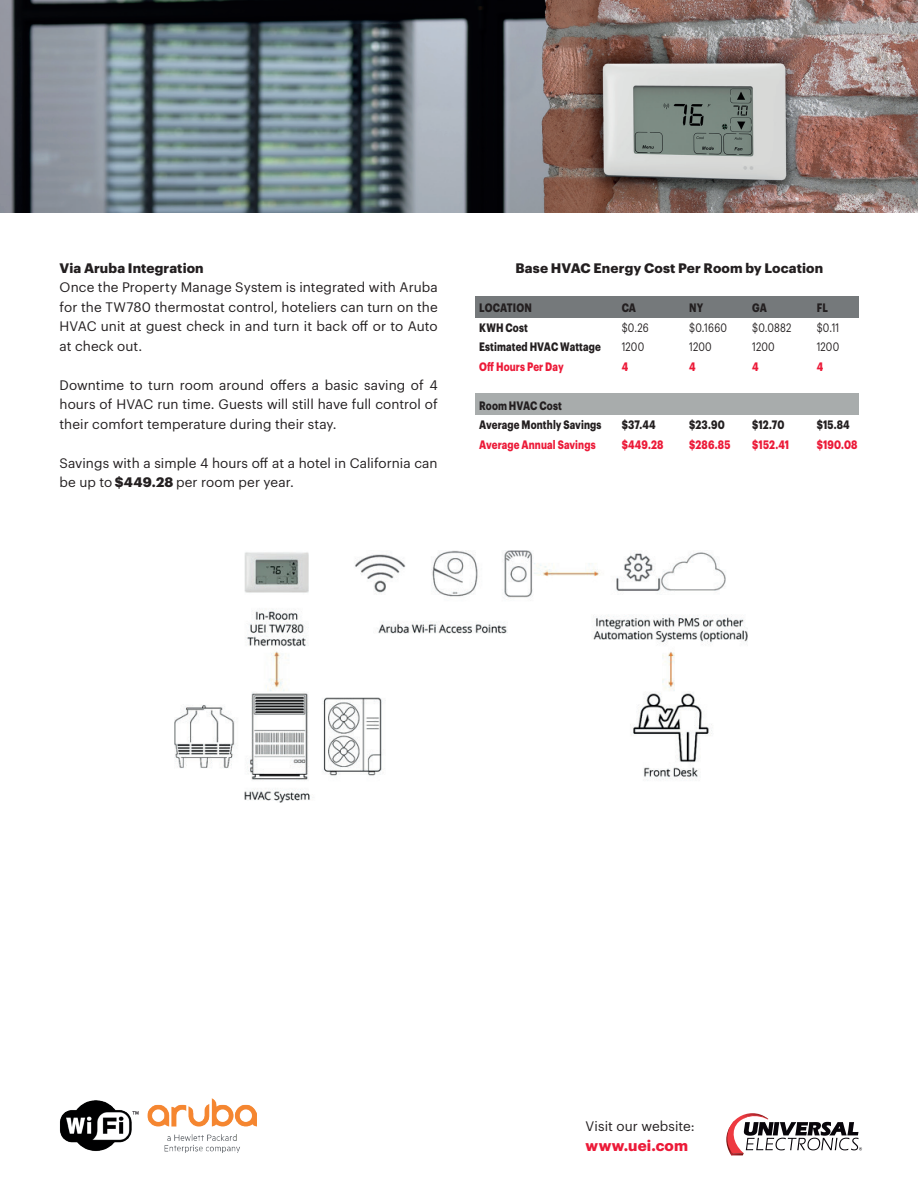
<style>
.page{position:relative;width:918px;height:1188px;background:#fff}
.page>*{position:absolute;margin:0;border:0;box-sizing:border-box;transform-origin:0 0}
.t1{font:700 15px "Graphik";letter-spacing:.01em;color:#ec1a38}
.t2{font:13.5px/19.5px "Graphik";letter-spacing:.005em;color:#231f20;text-align:justify}
.t3{font:700 13.5px "Graphik";letter-spacing:.01em;color:#231f20}
.t4{font:700 12px/19.5px "Graphik";letter-spacing:.015em;color:#231f20;scale:.8 1}
.t5{font:700 12px "Graphik";letter-spacing:.015em;color:#ec1a38;scale:.8 1}
.t6{font:12px "Graphik";letter-spacing:.01em;color:#231f20;scale:.8 1}
.s1{font-weight:700}
</style>
<div class="page">
<img style="left:0;top:0;width:918px;height:213px">
<div style="left:475px;top:297px;width:383px;height:21px;background:#75797b"></div>
<div style="left:475px;top:394px;width:383px;height:21px;background:#a8acac"></div>
<img style="left:175px;top:550px;width:572px;height:253px">
<img style="left:60px;top:1099px;width:196px;height:53px">
<svg style="left:726px;top:1113px;width:136px;height:42px"></svg>
<p class="t3" style="left:60px;top:258px;width:146px">Via Aruba Integration</p>
<p class="t2" style="left:60px;top:277px;width:380px">Once the Property Manage System is integrated with Aruba for the TW780 thermostat control, hoteliers can turn on the HVAC unit at guest check in and turn it back off or to Auto at check out.</p>
<p class="t2" style="left:60px;top:374px;width:380px">Downtime to turn room around offers a basic saving of 4 hours of HVAC run time. Guests will still have full control of their comfort temperature during their stay.</p>
<p class="t2" style="left:60px;top:452px;width:380px">Savings with a simple 4 hours off at a hotel in California can be up to <span class="s1">$449.28</span> per room per year.</p>
<p class="t3" style="left:516px;top:258px;width:309px">Base HVAC Energy Cost Per Room by Location</p>
<p class="t4" style="left:479px;top:297px;width:67px">LOCATION</p>
<p class="t4" style="left:622px;top:297px;width:20px">CA</p>
<p class="t4" style="left:689px;top:297px;width:19px">NY</p>
<p class="t4" style="left:752px;top:297px;width:20px">GA</p>
<p class="t4" style="left:817px;top:297px;width:15px">FL</p>
<p class="t4" style="left:479px;top:316px;width:62px">KWH Cost</p>
<p class="t6" style="left:622px;top:318px;width:35px">$0.26</p>
<p class="t6" style="left:689px;top:318px;width:49px">$0.1660</p>
<p class="t6" style="left:752px;top:318px;width:51px">$0.0882</p>
<p class="t6" style="left:817px;top:318px;width:30px">$0.11</p>
<p class="t4" style="left:479px;top:336px;width:154px">Estimated HVAC Wattage</p>
<p class="t6" style="left:622px;top:338px;width:30px">1200</p>
<p class="t6" style="left:689px;top:338px;width:30px">1200</p>
<p class="t6" style="left:752px;top:338px;width:30px">1200</p>
<p class="t6" style="left:817px;top:338px;width:30px">1200</p>
<p class="t5" style="left:479px;top:357px;width:107px">Off Hours Per Day</p>
<p class="t5" style="left:622px;top:357px;width:10px">4</p>
<p class="t5" style="left:689px;top:357px;width:10px">4</p>
<p class="t5" style="left:752px;top:357px;width:10px">4</p>
<p class="t5" style="left:817px;top:357px;width:10px">4</p>
<p class="t4" style="left:479px;top:394px;width:154px">Room HVAC Cost<br>Average Monthly Savings</p>
<p class="t4" style="left:622px;top:414px;width:44px">$37.44</p>
<p class="t4" style="left:689px;top:414px;width:46px">$23.90</p>
<p class="t4" style="left:752px;top:414px;width:42px">$12.70</p>
<p class="t4" style="left:817px;top:414px;width:43px">$15.84</p>
<p class="t5" style="left:479px;top:435px;width:147px">Average Annual Savings</p>
<p class="t5" style="left:622px;top:435px;width:54px">$449.28</p>
<p class="t5" style="left:689px;top:435px;width:53px">$286.85</p>
<p class="t5" style="left:752px;top:435px;width:48px">$152.41</p>
<p class="t5" style="left:817px;top:435px;width:53px">$190.08</p>
<p class="t2" style="left:586px;top:1115px;width:111px">Visit our website:</p>
<p class="t1" style="left:586px;top:1133px;width:104px">www.uei.com</p>
</div>
